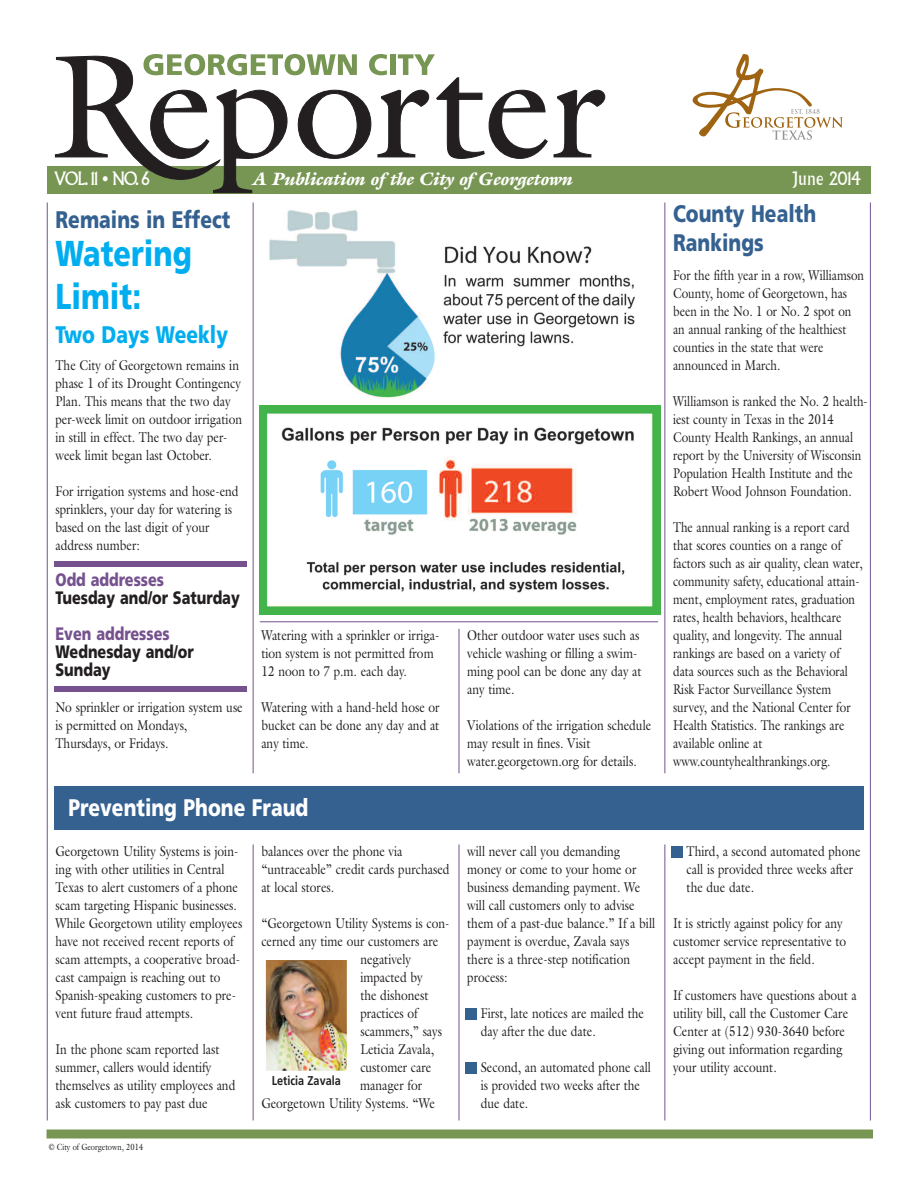
<style>
.page{position:relative;width:918px;height:1188px;background:#fff}
.page>*{position:absolute;margin:0;border:0;box-sizing:border-box;transform-origin:0 0}
.t1{font:900 36px/43.2px "Frutiger";color:#00aeef;scale:.8 1}
.t2{font:900 24px/28.8px "Frutiger";color:#356190;scale:.8 1}
.t3{font:900 24px "Frutiger";color:#fff;scale:.8 1}
.t4{font:900 24px "Frutiger";color:#00aeef;scale:.8 1}
.t5{font:900 18px/18px "Frutiger";color:#231f20;scale:.8 1}
.t6{font:italic 900 18px "Galliard";color:#fff}
.t7{font:900 18px "Frutiger";color:#75518e;scale:.8 1}
.t8{font:18px "Albertus";letter-spacing:-.01em;color:#fff;scale:.9 1}
.t9{font:14.25px/18px "Galliard";color:#231f20;scale:.84 1}
.t10{font:14.25px/18px "Galliard";color:#231f20;scale:.82 1}
.t11{font:700 12.75px "Frutiger";color:#231f20;scale:.85 1}
.t12{font:9px "Galliard";color:#231f20;scale:.84 1}
</style>
<div class="page">
<div style="left:54px;top:786px;width:810px;height:44px;background:#356190"></div>
<hr style="left:253px;top:202px;width:1px;height:571px;background:#75518e">
<hr style="left:664px;top:202px;width:1px;height:571px;background:#75518e">
<div style="left:47px;top:166px;width:824px;height:27px;background:#789653"></div>
<svg style="left:55px;top:54px;width:493px;height:139px"></svg>
<svg style="left:554px;top:90px;width:51px;height:67px"></svg>
<svg style="left:693px;top:54px;width:150px;height:86px"></svg>
<hr style="left:47px;top:202px;width:1px;height:918px;background:#75518e">
<hr style="left:870px;top:202px;width:1px;height:918px;background:#75518e">
<div style="left:46px;top:1130px;width:827px;height:8px;background:#789653"></div>
<hr style="left:459px;top:629px;width:1px;height:144px;background:#75518e">
<img style="left:260px;top:406px;width:400px;height:208px">
<img style="left:269px;top:210px;width:366px;height:190px">
<hr style="left:459px;top:844px;width:1px;height:276px;background:#75518e">
<hr style="left:253px;top:844px;width:1px;height:276px;background:#75518e">
<hr style="left:664px;top:844px;width:1px;height:276px;background:#75518e">
<img style="left:267px;top:961px;width:79px;height:109px">
<div style="left:260px;top:954px;width:93px;height:123px;border:6px solid #fff"></div>
<div style="left:260px;top:1074px;width:93px;height:20px;background:#fff"></div>
<hr style="left:260px;top:621px;width:398px;height:1px;background:#75518e">
<div style="left:466px;top:1008px;width:11px;height:11px;background:#356190"></div>
<div style="left:466px;top:1062px;width:11px;height:11px;background:#356190"></div>
<div style="left:672px;top:846px;width:11px;height:11px;background:#356190"></div>
<div style="left:54px;top:561px;width:192px;height:6px;background:#75518e"></div>
<div style="left:54px;top:686px;width:192px;height:6px;background:#75518e"></div>
<p class="t8" style="left:54px;top:172px;width:107px">VOL. 11 • NO. 6</p>
<p class="t6" style="left:254px;top:173px;width:321px">A Publication of the City of Georgetown</p>
<p class="t8" style="left:792px;top:172px;width:78px">June 2014</p>
<h2 class="t2" style="left:56px;top:207px;width:220px">Remains in Effect</h2>
<h1 class="t1" style="left:56px;top:234px;width:172px">Watering<br>Limit:</h1>
<h2 class="t4" style="left:56px;top:325px;width:217px">Two Days Weekly</h2>
<p class="t9" style="left:55px;top:356px;width:224px">The City of Georgetown remains in phase 1 of its Drought Contingency Plan. This means that the two day per-week limit on outdoor irrigation in still in effect. The two day per&shy;week limit began last October.</p>
<p class="t9" style="left:55px;top:482px;width:220px">For irrigation systems and hose-end sprinklers, your day for watering is based on the last digit of your address number:</p>
<p class="t7" style="left:56px;top:572px;width:137px">Odd addresses</p>
<p class="t5" style="left:55px;top:590px;width:232px">Tuesday and/or Saturday</p>
<p class="t7" style="left:55px;top:626px;width:144px">Even addresses</p>
<p class="t5" style="left:55px;top:644px;width:174px">Wednesday and/or<br>Sunday</p>
<p class="t9" style="left:55px;top:698px;width:225px">No sprinkler or irrigation system use is permitted on Mondays,<br>Thursdays, or Fridays.</p>
<p class="t9" style="left:261px;top:626px;width:214px">Watering with a sprinkler or irriga&shy;tion system is not permitted from<br>12 noon to 7 p.m. each day.</p>
<p class="t9" style="left:261px;top:698px;width:214px;text-align:justify">Watering with a hand-held hose or bucket can be done any day and at any time.</p>
<h2 class="t3" style="left:69px;top:798px;width:301px">Preventing Phone Fraud</h2>
<p class="t9" style="left:55px;top:842px;width:224px">Georgetown Utility Systems is join&shy;ing with other utilities in Central Texas to alert customers of a phone scam targeting Hispanic businesses.<br>While Georgetown utility employees have not received recent reports of scam attempts, a cooperative broad&shy;cast campaign is reaching out to Spanish-speaking customers to pre&shy;vent future fraud attempts.</p>
<p class="t9" style="left:55px;top:1040px;width:216px">In the phone scam reported last summer, callers would identify themselves as utility employees and ask customers to pay past due</p>
<p class="t12" style="left:49px;top:1142px;width:114px">© City of Georgetown, 2014</p>
<p class="t9" style="left:261px;top:842px;width:226px">balances over the phone via “untraceable” credit cards purchased at local stores.</p>
<p class="t9" style="left:261px;top:914px;width:226px">“Georgetown Utility Systems is con-</p>
<p class="t9" style="left:261px;top:932px;width:212px">cerned any time our customers are</p>
<p class="t9" style="left:360px;top:950px;width:62px">negatively</p>
<p class="t9" style="left:360px;top:968px;width:76px">impacted by</p>
<p class="t9" style="left:360px;top:986px;width:83px">the dishonest</p>
<p class="t9" style="left:360px;top:1004px;width:70px">practices of</p>
<p class="t9" style="left:360px;top:1022px;width:99px">scammers,” says</p>
<p class="t9" style="left:360px;top:1040px;width:89px">Leticia Zavala,</p>
<p class="t9" style="left:360px;top:1058px;width:86px">customer care</p>
<p class="t9" style="left:360px;top:1076px;width:75px">manager for</p>
<p class="t9" style="left:261px;top:1094px;width:208px">Georgetown Utility Systems. “We</p>
<p class="t11" style="left:272px;top:1076px;width:83px">Leticia Zavala</p>
<p class="t9" style="left:467px;top:626px;width:209px">Other outdoor water uses such as vehicle washing or filling a swim&shy;ming pool can be done any day at any time.</p>
<p class="t9" style="left:467px;top:716px;width:221px">Violations of the irrigation schedule may result in fines. Visit water.georgetown.org for details.</p>
<p class="t9" style="left:467px;top:842px;width:225px">will never call you demanding money or come to your home or business demanding payment. We will call customers only to advise them of a past-due balance.” If a bill payment is overdue, Zavala says there is a three-step notification process:</p>
<p class="t9" style="left:481px;top:1004px;width:196px">First, late notices are mailed the day after the due date.</p>
<p class="t9" style="left:481px;top:1058px;width:204px">Second, an automated phone call is provided two weeks after the due date.</p>
<h2 class="t2" style="left:673px;top:201px;width:180px">County Health<br>Rankings</h2>
<p class="t10" style="left:673px;top:266px;width:234px">For the fifth year in a row, Williamson<br>County, home of Georgetown, has been in the No. 1 or No. 2 spot on an annual ranking of the healthiest counties in the state that were announced in March.</p>
<p class="t10" style="left:673px;top:392px;width:239px">Williamson is ranked the No. 2 health&shy;iest county in Texas in the 2014<br>County Health Rankings, an annual report by the University of Wisconsin Population Health Institute and the Robert Wood Johnson Foundation.</p>
<p class="t10" style="left:673px;top:518px;width:233px">The annual ranking is a report card that scores counties on a range of factors such as air quality, clean water, community safety, educational attain&shy;ment, employment rates, graduation rates, health behaviors, healthcare quality, and longevity. The annual rankings are based on a variety of data sources such as the Behavioral Risk Factor Surveillance System survey, and the National Center for Health Statistics. The rankings are available online at www.countyhealthrankings.org.</p>
<p class="t9" style="left:687px;top:842px;width:209px">Third, a second automated phone call is provided three weeks after the due date.</p>
<p class="t9" style="left:673px;top:914px;width:208px">It is strictly against policy for any customer service representative to accept payment in the field.</p>
<p class="t9" style="left:673px;top:986px;width:220px">If customers have questions about a utility bill, call the Customer Care<br>Center at (512) 930-3640 before giving out information regarding your utility account.</p>
</div>
